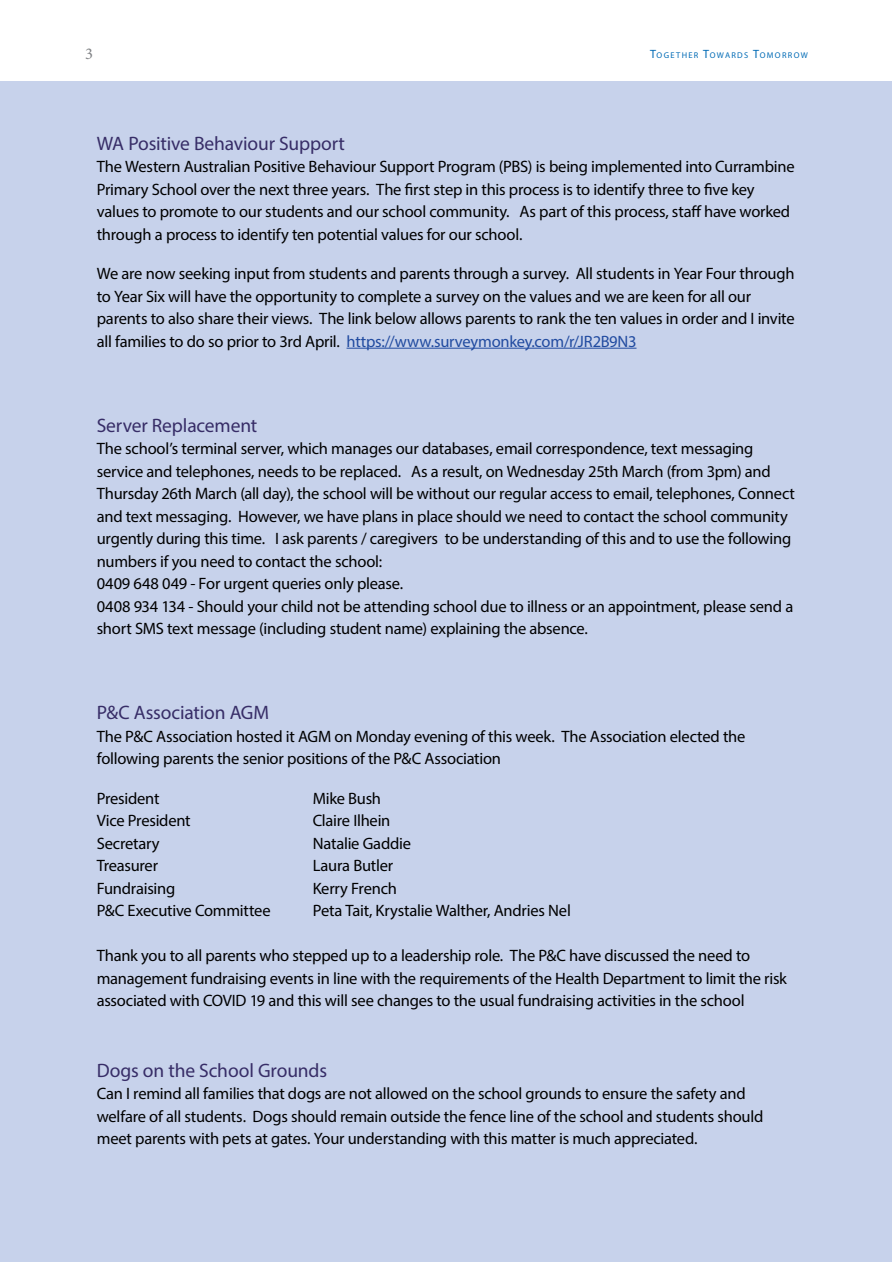
<style>
.page{position:relative;width:893px;height:1263px;background:#fff}
.page>*{position:absolute;margin:0;border:0;box-sizing:border-box;transform-origin:0 0}
.t1{font:19.5px "Myriad Pro";letter-spacing:-.005em;color:#372d67}
.t2{font:16.5px/22.5px "Myriad Pro";letter-spacing:-.015em;color:#000}
.t3{font:16.5px "Minion Pro";color:#808285}
.t4{font:8.4px "Myriad Pro";letter-spacing:.155em;color:#036cb6}
.s1{font-size:12px}
.s2{color:#214ba0}
</style>
<div class="page">
<div style="left:1px;top:82px;width:891px;height:1180px;background:#c7d2eb"></div>
<hr style="left:347px;top:348px;width:289px;height:1px;background:#214ba0">
<p class="t3" style="left:85px;top:43px;width:9px">3</p>
<p class="t4" style="left:650px;top:50px;width:159px"><span class="s1">T</span>OGETHER <span class="s1">T</span>OWARDS <span class="s1">T</span>OMORROW</p>
<p class="t1" style="left:97px;top:131px;width:250px">WA Positive Behaviour Support</p>
<p class="t2" style="left:97px;top:155px;width:699px">The Western Australian Positive Behaviour Support Program (PBS) is being implemented into Currambine Primary School over the next three years. The first step in this process is to identify three to five key values to promote to our students and our school community. As part of this process, staff have worked through a process to identify ten potential values for our school.</p>
<p class="t2" style="left:97px;top:262px;width:699px">We are now seeking input from students and parents through a survey. All students in Year Four through to Year Six will have the opportunity to complete a survey on the values and we are keen for all our parents to also share their views. The link below allows parents to rank the ten values in order and I invite all families to do so prior to 3rd April. <span class="s2">https://www.surveymonkey.com/r/JR2B9N3</span></p>
<p class="t1" style="left:97px;top:413px;width:162px">Server Replacement</p>
<p class="t2" style="left:97px;top:437px;width:700px">The school’s terminal server, which manages our databases, email correspondence, text messaging service and telephones, needs to be replaced. As a result, on Wednesday 25th March (from 3pm) and Thursday 26th March (all day), the school will be without our regular access to email, telephones, Connect and text messaging. However, we have plans in place should we need to contact the school community urgently during this time. I ask parents / caregivers to be understanding of this and to use the following numbers if you need to contact the school:<br>0409 648 049 - For urgent queries only please.<br>0408 934 134 - Should your child not be attending school due to illness or an appointment, please send a short SMS text message (including student name) explaining the absence.</p>
<p class="t1" style="left:97px;top:700px;width:174px">P&amp;C Association AGM</p>
<p class="t2" style="left:97px;top:724px;width:650px">The P&amp;C Association hosted it AGM on Monday evening of this week. The Association elected the following parents the senior positions of the P&amp;C Association</p>
<p class="t2" style="left:97px;top:786px;width:64px">President</p>
<p class="t2" style="left:313px;top:786px;width:70px">Mike Bush</p>
<p class="t2" style="left:97px;top:809px;width:96px">Vice President</p>
<p class="t2" style="left:313px;top:809px;width:79px">Claire Ilhein</p>
<p class="t2" style="left:97px;top:832px;width:64px">Secretary</p>
<p class="t2" style="left:313px;top:832px;width:100px">Natalie Gaddie</p>
<p class="t2" style="left:97px;top:854px;width:63px">Treasurer</p>
<p class="t2" style="left:313px;top:854px;width:82px">Laura Butler</p>
<p class="t2" style="left:97px;top:877px;width:80px">Fundraising</p>
<p class="t2" style="left:313px;top:877px;width:86px">Kerry French</p>
<p class="t2" style="left:97px;top:899px;width:175px">P&amp;C Executive Committee</p>
<p class="t2" style="left:313px;top:899px;width:260px">Peta Tait, Krystalie Walther, Andries Nel</p>
<p class="t2" style="left:97px;top:944px;width:692px">Thank you to all parents who stepped up to a leadership role. The P&amp;C have discussed the need to management fundraising events in line with the requirements of the Health Department to limit the risk associated with COVID 19 and this will see changes to the usual fundraising activities in the school</p>
<p class="t1" style="left:97px;top:1058px;width:232px">Dogs on the School Grounds</p>
<p class="t2" style="left:97px;top:1082px;width:668px">Can I remind all families that dogs are not allowed on the school grounds to ensure the safety and welfare of all students. Dogs should remain outside the fence line of the school and students should meet parents with pets at gates. Your understanding with this matter is much appreciated.</p>
</div>
